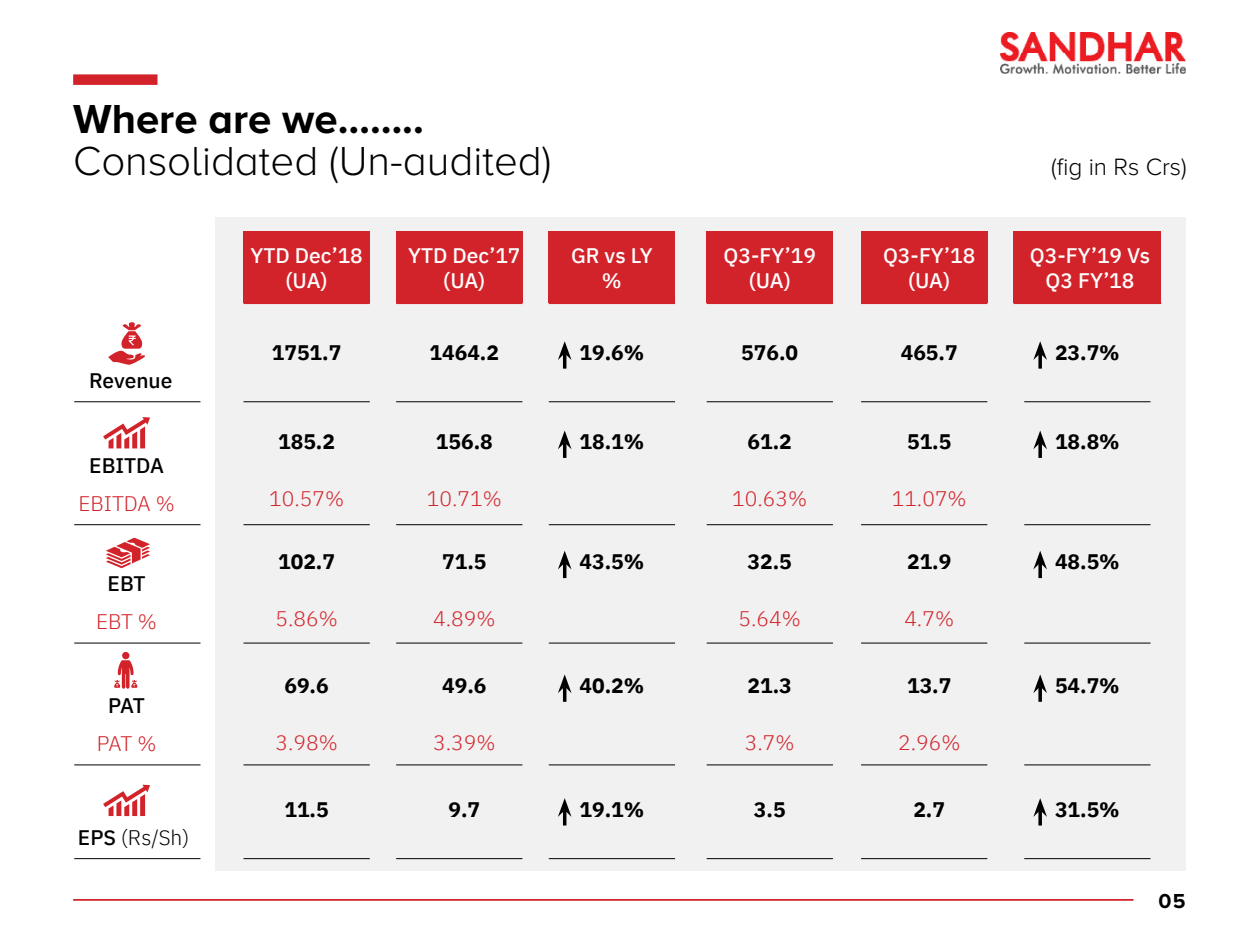
<style>
.page{position:relative;width:1260px;height:945px;background:#fff}
.page>*{position:absolute;margin:0;border:0;box-sizing:border-box;transform-origin:0 0}
.t1{font:300 42px "Proxima Nova A";color:#000}
.t2{font:700 42px "Proxima Nova A";color:#000}
.t3{font:300 24.5px "Proxima Nova A";color:#000}
.t4{font:700 21px "IBM Plex Sans";color:#000}
.t5{font:300 21px "IBM Plex Sans";color:#d2232a}
.t6{font:500 21px/25.2px "IBM Plex Sans";color:#fff;text-align:center}
.t7{font:500 21px "IBM Plex Sans";letter-spacing:-.005em;color:#000}
.t8{font:300 21px "IBM Plex Sans";color:#000}
.t9{font:700 21px "Proxima Nova A";color:#000}
.s1{font-weight:500}
</style>
<div class="page">
<div style="left:73px;top:74px;width:85px;height:11px;background:#d2232a"></div>
<svg style="left:108px;top:322px;width:37px;height:43px"></svg>
<svg style="left:103px;top:417px;width:47px;height:31px"></svg>
<svg style="left:103px;top:785px;width:47px;height:31px"></svg>
<svg style="left:106px;top:538px;width:44px;height:30px"></svg>
<div style="left:122px;top:652px;width:7px;height:7px;background:#d2232a;border-radius:50%"></div>
<svg style="left:114px;top:660px;width:23px;height:29px"></svg>
<div style="left:215px;top:217px;width:971px;height:654px;background:#f1f1f2"></div>
<div style="left:244px;top:231px;width:126px;height:71px;background:#d2232a"></div>
<hr style="left:244px;top:302px;width:126px;height:2px;background:#d2232a">
<hr style="left:244px;top:401px;width:126px;height:1px;background:#000">
<hr style="left:244px;top:858px;width:126px;height:1px;background:#000">
<hr style="left:244px;top:524px;width:126px;height:1px;background:#000">
<hr style="left:244px;top:643px;width:126px;height:1px;background:#000">
<hr style="left:244px;top:765px;width:126px;height:1px;background:#000">
<hr style="left:74px;top:401px;width:126px;height:1px;background:#000">
<hr style="left:74px;top:858px;width:126px;height:1px;background:#000">
<hr style="left:74px;top:524px;width:126px;height:1px;background:#000">
<hr style="left:74px;top:643px;width:126px;height:1px;background:#000">
<hr style="left:74px;top:764px;width:126px;height:1px;background:#000">
<div style="left:396px;top:231px;width:126px;height:71px;background:#d2232a"></div>
<hr style="left:396px;top:302px;width:126px;height:2px;background:#d2232a">
<hr style="left:396px;top:401px;width:126px;height:1px;background:#000">
<hr style="left:396px;top:858px;width:126px;height:1px;background:#000">
<hr style="left:396px;top:524px;width:126px;height:1px;background:#000">
<hr style="left:396px;top:643px;width:126px;height:1px;background:#000">
<hr style="left:396px;top:765px;width:126px;height:1px;background:#000">
<div style="left:549px;top:231px;width:126px;height:71px;background:#d2232a"></div>
<hr style="left:549px;top:302px;width:126px;height:2px;background:#d2232a">
<hr style="left:549px;top:401px;width:126px;height:1px;background:#000">
<hr style="left:549px;top:858px;width:126px;height:1px;background:#000">
<hr style="left:549px;top:524px;width:126px;height:1px;background:#000">
<hr style="left:549px;top:643px;width:126px;height:1px;background:#000">
<hr style="left:549px;top:765px;width:126px;height:1px;background:#000">
<hr style="left:563px;top:353px;width:3px;height:16px;background:#000">
<svg style="left:558px;top:341px;width:14px;height:19px"></svg>
<hr style="left:563px;top:443px;width:3px;height:15px;background:#000">
<svg style="left:558px;top:431px;width:14px;height:18px"></svg>
<hr style="left:563px;top:563px;width:3px;height:15px;background:#000">
<svg style="left:558px;top:551px;width:14px;height:18px"></svg>
<hr style="left:563px;top:687px;width:3px;height:15px;background:#000">
<svg style="left:558px;top:674px;width:14px;height:19px"></svg>
<hr style="left:563px;top:810px;width:3px;height:16px;background:#000">
<svg style="left:558px;top:798px;width:14px;height:19px"></svg>
<div style="left:707px;top:231px;width:126px;height:71px;background:#d2232a"></div>
<hr style="left:707px;top:302px;width:126px;height:2px;background:#d2232a">
<hr style="left:707px;top:401px;width:126px;height:1px;background:#000">
<hr style="left:707px;top:858px;width:126px;height:1px;background:#000">
<hr style="left:707px;top:524px;width:126px;height:1px;background:#000">
<hr style="left:707px;top:643px;width:126px;height:1px;background:#000">
<hr style="left:707px;top:765px;width:126px;height:1px;background:#000">
<div style="left:861px;top:231px;width:126px;height:71px;background:#d2232a"></div>
<hr style="left:861px;top:302px;width:126px;height:2px;background:#d2232a">
<hr style="left:861px;top:401px;width:126px;height:1px;background:#000">
<hr style="left:861px;top:858px;width:126px;height:1px;background:#000">
<hr style="left:861px;top:524px;width:126px;height:1px;background:#000">
<hr style="left:861px;top:643px;width:126px;height:1px;background:#000">
<hr style="left:861px;top:765px;width:126px;height:1px;background:#000">
<div style="left:1014px;top:231px;width:147px;height:71px;background:#d2232a"></div>
<hr style="left:1014px;top:302px;width:147px;height:2px;background:#d2232a">
<hr style="left:1024px;top:401px;width:127px;height:1px;background:#000">
<hr style="left:1024px;top:858px;width:127px;height:1px;background:#000">
<hr style="left:1024px;top:524px;width:127px;height:1px;background:#000">
<hr style="left:1024px;top:643px;width:127px;height:1px;background:#000">
<hr style="left:1024px;top:765px;width:127px;height:1px;background:#000">
<svg style="left:1038px;top:360px;width:4px;height:9px"></svg>
<svg style="left:1033px;top:341px;width:14px;height:19px"></svg>
<svg style="left:1038px;top:449px;width:4px;height:9px"></svg>
<svg style="left:1033px;top:431px;width:14px;height:18px"></svg>
<svg style="left:1038px;top:569px;width:4px;height:9px"></svg>
<svg style="left:1033px;top:551px;width:14px;height:18px"></svg>
<svg style="left:1038px;top:693px;width:4px;height:9px"></svg>
<svg style="left:1033px;top:674px;width:14px;height:19px"></svg>
<svg style="left:1038px;top:817px;width:4px;height:9px"></svg>
<svg style="left:1033px;top:798px;width:14px;height:19px"></svg>
<img style="left:1001px;top:33px;width:185px;height:40px">
<hr style="left:73px;top:899px;width:1061px;height:2px;background:#d2232a">
<h1 class="t2" style="left:73px;top:96px;width:352px">Where are we……..</h1>
<h1 class="t1" style="left:73px;top:138px;width:480px">Consolidated (Un-audited)</h1>
<p class="t3" style="left:1051px;top:154px;width:137px">(fig in Rs Crs)</p>
<p class="t7" style="left:89px;top:364px;width:85px">Revenue</p>
<p class="t7" style="left:89px;top:449px;width:76px">EBITDA</p>
<p class="t5" style="left:78px;top:487px;width:98px">EBITDA %</p>
<p class="t7" style="left:108px;top:567px;width:39px">EBT</p>
<p class="t5" style="left:96px;top:606px;width:62px">EBT %</p>
<p class="t7" style="left:108px;top:689px;width:38px">PAT</p>
<p class="t5" style="left:97px;top:727px;width:61px">PAT %</p>
<p class="t8" style="left:78px;top:821px;width:113px"><span class="s1">EPS</span> (Rs/Sh)</p>
<p class="t6" style="left:250px;top:241px;width:114px">YTD Dec’18 (UA)</p>
<p class="t6" style="left:408px;top:241px;width:114px">YTD Dec’17 (UA)</p>
<p class="t6" style="left:571px;top:241px;width:83px">GR vs LY %</p>
<p class="t4" style="left:272px;top:336px;width:71px">1751.7</p>
<p class="t4" style="left:430px;top:336px;width:71px">1464.2</p>
<p class="t4" style="left:580px;top:336px;width:66px">19.6%</p>
<p class="t4" style="left:278px;top:425px;width:58px">185.2</p>
<p class="t4" style="left:436px;top:425px;width:58px">156.8</p>
<p class="t4" style="left:580px;top:425px;width:66px">18.1%</p>
<p class="t5" style="left:269px;top:483px;width:76px">10.57%</p>
<p class="t5" style="left:427px;top:483px;width:76px">10.71%</p>
<p class="t4" style="left:278px;top:545px;width:58px">102.7</p>
<p class="t4" style="left:442px;top:545px;width:46px">71.5</p>
<p class="t4" style="left:580px;top:545px;width:66px">43.5%</p>
<p class="t5" style="left:275px;top:603px;width:64px">5.86%</p>
<p class="t5" style="left:433px;top:603px;width:64px">4.89%</p>
<p class="t4" style="left:284px;top:669px;width:46px">69.6</p>
<p class="t4" style="left:442px;top:669px;width:46px">49.6</p>
<p class="t4" style="left:580px;top:669px;width:66px">40.2%</p>
<p class="t5" style="left:275px;top:727px;width:64px">3.98%</p>
<p class="t5" style="left:433px;top:727px;width:64px">3.39%</p>
<p class="t4" style="left:284px;top:793px;width:46px">11.5</p>
<p class="t4" style="left:448px;top:793px;width:33px">9.7</p>
<p class="t4" style="left:580px;top:793px;width:66px">19.1%</p>
<p class="t6" style="left:724px;top:241px;width:94px">Q3-FY’19 (UA)</p>
<p class="t6" style="left:883px;top:241px;width:94px">Q3-FY’18 (UA)</p>
<p class="t6" style="left:1030px;top:241px;width:122px">Q3-FY’19 Vs<br>Q3 FY’18</p>
<p class="t4" style="left:741px;top:336px;width:58px">576.0</p>
<p class="t4" style="left:901px;top:336px;width:58px">465.7</p>
<p class="t4" style="left:1055px;top:336px;width:66px">23.7%</p>
<p class="t4" style="left:748px;top:425px;width:46px">61.2</p>
<p class="t4" style="left:907px;top:425px;width:46px">51.5</p>
<p class="t4" style="left:1055px;top:425px;width:66px">18.8%</p>
<p class="t5" style="left:732px;top:483px;width:76px">10.63%</p>
<p class="t5" style="left:892px;top:483px;width:76px">11.07%</p>
<p class="t4" style="left:748px;top:545px;width:46px">32.5</p>
<p class="t4" style="left:907px;top:545px;width:46px">21.9</p>
<p class="t4" style="left:1055px;top:545px;width:66px">48.5%</p>
<p class="t5" style="left:739px;top:603px;width:64px">5.64%</p>
<p class="t5" style="left:904px;top:603px;width:51px">4.7%</p>
<p class="t4" style="left:748px;top:669px;width:46px">21.3</p>
<p class="t4" style="left:907px;top:669px;width:46px">13.7</p>
<p class="t4" style="left:1055px;top:669px;width:66px">54.7%</p>
<p class="t5" style="left:745px;top:727px;width:51px">3.7%</p>
<p class="t5" style="left:898px;top:727px;width:64px">2.96%</p>
<p class="t4" style="left:754px;top:793px;width:33px">3.5</p>
<p class="t4" style="left:913px;top:793px;width:33px">2.7</p>
<p class="t4" style="left:1055px;top:793px;width:66px">31.5%</p>
<p class="t9" style="left:1159px;top:889px;width:29px">05</p>
</div>
